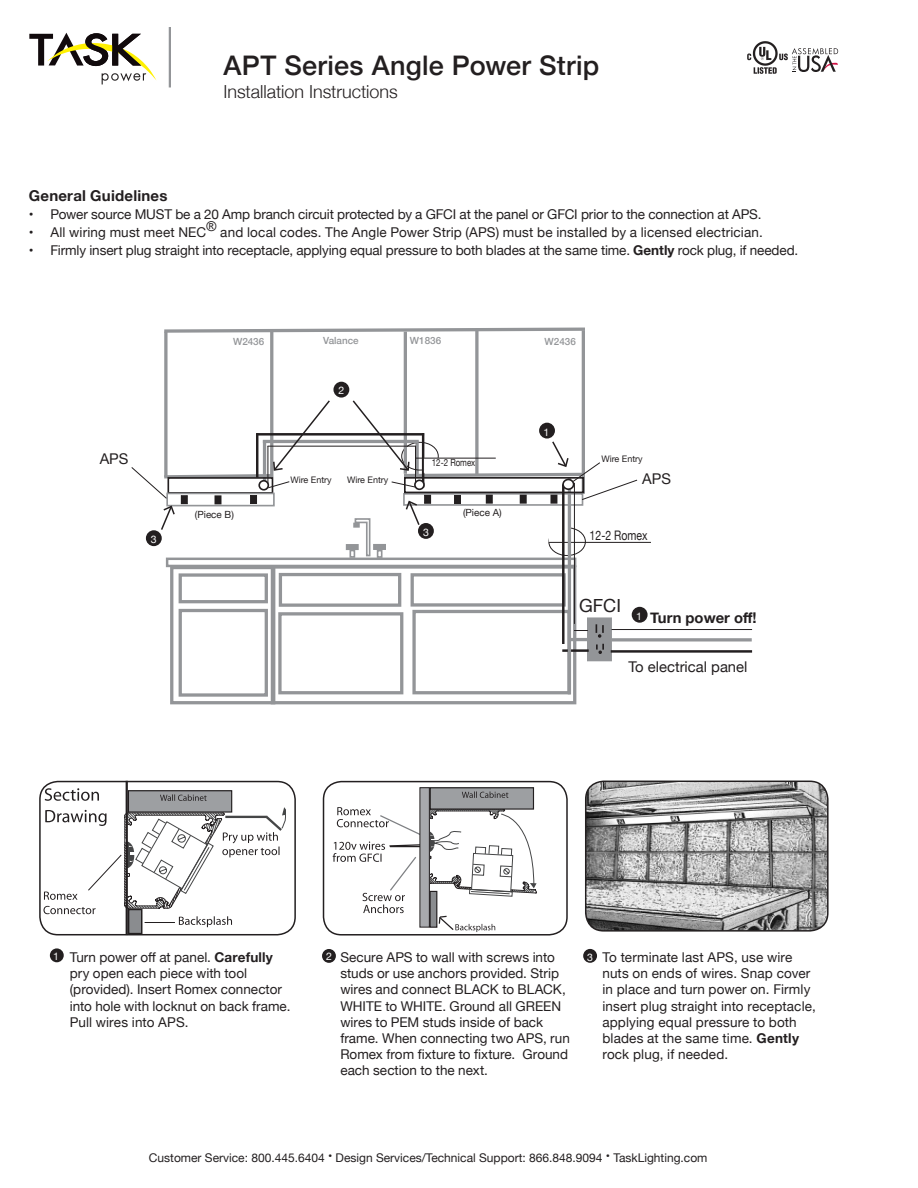
<style>
.page{position:relative;width:918px;height:1188px;background:#fff}
.page>*{position:absolute;margin:0;border:0;box-sizing:border-box;transform-origin:0 0}
.t1{font:500 27px "Helvetica Neue";letter-spacing:.01em;color:#231f20}
.text{font:18.15px "Helvetica Neue";color:#231f20}
.t2{font:300 18px "Helvetica Neue";letter-spacing:-.005em;color:#231f20}
.Paragraph_Style_1{font:700 15px "Helvetica Neue";letter-spacing:.015em;color:#231f20}
.t3{font:14.85px "Helvetica Neue";color:#231f20}
.t4{font:700 14.85px "Helvetica Neue";color:#231f20}
.Paragraph_Style_1-2{font:13.5px/16.2px "Helvetica Neue";color:#231f20}
.small_text{font:13.2px "Helvetica Neue";color:#231f20;scale:.8 1}
.t5{font:12px "Helvetica Neue";color:#231f20}
.t6{font:10.5px "Helvetica Neue";color:#fff}
.t7{font:500 9.9px "Helvetica Neue";color:#939598}
.small_text-2{font:9.9px "Helvetica Neue";color:#231f20}
.small_text-3{font:9.9px "Helvetica Neue";color:#231f20;scale:.8 1}
.t8{font:9px "Helvetica Neue";color:#231f20}
.s1{font-weight:700}
</style>
<div class="page">
<svg style="left:792px;top:48px;width:46px;height:24px"></svg>
<img style="left:747px;top:41px;width:41px;height:33px">
<hr style="left:169px;top:27px;width:2px;height:60px;background:#939598">
<svg style="left:29px;top:33px;width:127px;height:51px"></svg>
<svg style="left:612px;top:638px;width:140px;height:4px"></svg>
<hr style="left:570px;top:638px;width:18px;height:3px;background:#939598">
<div style="left:587px;top:617px;width:25px;height:44px;background:#939598"></div>
<svg style="left:596px;top:624px;width:8px;height:14px"></svg>
<svg style="left:596px;top:644px;width:8px;height:10px"></svg>
<hr style="left:612px;top:629px;width:140px;height:1px;background:#231f20">
<hr style="left:611px;top:650px;width:141px;height:3px;background:#231f20">
<div style="left:166px;top:558px;width:410px;height:9px;border:2px solid #939598"></div>
<div style="left:271px;top:565px;width:305px;height:139px;border:3px solid #939598"></div>
<div style="left:411px;top:573px;width:155px;height:34px;border:3px solid #939598"></div>
<div style="left:412px;top:610px;width:159px;height:84px;border:3px solid #939598"></div>
<div style="left:170px;top:566px;width:105px;height:138px;border:3px solid #939598"></div>
<div style="left:179px;top:573px;width:89px;height:30px;border:3px solid #939598"></div>
<div style="left:179px;top:609px;width:89px;height:88px;border:3px solid #939598"></div>
<div style="left:279px;top:573px;width:122px;height:34px;border:3px solid #939598"></div>
<div style="left:278px;top:612px;width:125px;height:82px;border:3px solid #939598"></div>
<hr style="left:549px;top:542px;width:102px;height:1px;background:#231f20">
<hr style="left:562px;top:649px;width:27px;height:3px;background:#231f20">
<div style="left:346px;top:544px;width:13px;height:6px;background:#939598"></div>
<div style="left:350px;top:550px;width:5px;height:8px;border:2px solid #939598"></div>
<div style="left:377px;top:550px;width:6px;height:8px;border:2px solid #939598"></div>
<svg style="left:574px;top:630px;width:14px;height:1px"></svg>
<hr style="left:404px;top:332px;width:3px;height:142px;background:#939598">
<hr style="left:582px;top:330px;width:3px;height:164px;background:#939598">
<svg style="left:475px;top:334px;width:4px;height:65px"></svg>
<svg style="left:164px;top:334px;width:4px;height:65px"></svg>
<hr style="left:270px;top:331px;width:3px;height:146px;background:#939598">
<hr style="left:257px;top:433px;width:167px;height:3px;background:#231f20">
<hr style="left:263px;top:440px;width:156px;height:3px;background:#939598">
<hr style="left:267px;top:446px;width:149px;height:1px;background:#231f20">
<svg style="left:164px;top:327px;width:421px;height:7px"></svg>
<hr style="left:568px;top:477px;width:3px;height:217px;background:#939598">
<hr style="left:562px;top:484px;width:3px;height:160px;background:#231f20">
<hr style="left:574px;top:483px;width:1px;height:141px;background:#231f20">
<div style="left:632px;top:607px;width:16px;height:16px;background:#231f20;border-radius:50%"></div>
<div style="left:333px;top:382px;width:16px;height:16px;background:#231f20;border-radius:50%"></div>
<svg style="left:351px;top:399px;width:287px;height:158px"></svg>
<div style="left:146px;top:530px;width:16px;height:16px;background:#231f20;border-radius:50%"></div>
<svg style="left:131px;top:399px;width:200px;height:133px"></svg>
<div style="left:50px;top:948px;width:14px;height:14px;background:#231f20;border-radius:50%"></div>
<div style="left:322px;top:949px;width:14px;height:14px;background:#231f20;border-radius:50%"></div>
<img style="left:586px;top:781px;width:240px;height:150px">
<div style="left:585px;top:781px;width:244px;height:151px;border:2px solid #231f20;border-radius:18px"></div>
<div style="left:583px;top:949px;width:14px;height:14px;background:#231f20;border-radius:50%"></div>
<hr style="left:416px;top:458px;width:80px;height:1px;background:#231f20">
<div style="left:323px;top:781px;width:245px;height:155px;border:2px solid #231f20;border-radius:18px"></div>
<div style="left:420px;top:788px;width:9px;height:139px;background:#a8a9ad"></div>
<div style="left:420px;top:787px;width:10px;height:140px;border:1px solid #231f20"></div>
<div style="left:430px;top:788px;width:103px;height:21px;background:#9d9fa2"></div>
<div style="left:430px;top:787px;width:104px;height:23px;border:1px solid #231f20"></div>
<svg style="left:462px;top:791px;width:46px;height:7px"></svg>
<svg style="left:333px;top:807px;width:204px;height:125px"></svg>
<div style="left:39px;top:781px;width:257px;height:154px;border:2px solid #231f20;border-radius:18px"></div>
<svg style="left:45px;top:788px;width:54px;height:13px"></svg>
<div style="left:129px;top:909px;width:13px;height:25px;background:#8a8c8f"></div>
<div style="left:128px;top:909px;width:14px;height:25px;border:2px solid #231f20"></div>
<hr style="left:126px;top:781px;width:2px;height:154px;background:#231f20">
<svg style="left:43px;top:807px;width:242px;height:120px"></svg>
<div style="left:128px;top:791px;width:104px;height:21px;background:#9d9fa2"></div>
<div style="left:128px;top:790px;width:104px;height:23px;border:1px solid #231f20"></div>
<svg style="left:160px;top:794px;width:47px;height:7px"></svg>
<p class="t1" style="left:224px;top:44px;width:377px">APT Series Angle Power Strip</p>
<p class="t2" style="left:224px;top:77px;width:176px">Installation Instructions</p>
<p class="Paragraph_Style_1" style="left:29px;top:184px;width:140px">General Guidelines</p>
<p class="Paragraph_Style_1-2" style="left:29px;top:207px;width:734px">• Power source MUST be a 20 Amp branch circuit protected by a GFCI at the panel or GFCI prior to the connection at APS.</p>
<p class="Paragraph_Style_1-2" style="left:29px;top:225px;width:735px">• All wiring must meet NEC<sup>®</sup> and local codes. The Angle Power Strip (APS) must be installed by a licensed electrician.</p>
<p class="Paragraph_Style_1-2" style="left:29px;top:243px;width:771px">• Firmly insert plug straight into receptacle, applying equal pressure to both blades at the same time. <span class="s1">Gently</span> rock plug, if needed.</p>
<p class="t3" style="left:100px;top:448px;width:30px">APS</p>
<p class="t6" style="left:151px;top:532px;width:7px">3</p>
<p class="t7" style="left:233px;top:334px;width:33px">W2436</p>
<p class="t7" style="left:323px;top:333px;width:37px">Valance</p>
<p class="t6" style="left:338px;top:383px;width:7px">2</p>
<p class="t7" style="left:410px;top:332px;width:33px">W1836</p>
<p class="t7" style="left:545px;top:334px;width:33px">W2436</p>
<p class="small_text-3" style="left:432px;top:455px;width:56px">12-2 Romex</p>
<p class="t6" style="left:543px;top:424px;width:7px">1</p>
<p class="t8" style="left:601px;top:453px;width:43px">Wire Entry</p>
<p class="small_text-2" style="left:195px;top:507px;width:41px">(Piece B)</p>
<p class="t8" style="left:290px;top:473px;width:43px">Wire Entry</p>
<p class="t8" style="left:347px;top:473px;width:43px">Wire Entry</p>
<p class="t3" style="left:642px;top:468px;width:30px">APS</p>
<p class="t6" style="left:423px;top:524px;width:7px">3</p>
<p class="small_text-2" style="left:463px;top:505px;width:40px">(Piece A)</p>
<p class="small_text" style="left:590px;top:526px;width:74px">12-2 Romex</p>
<p class="text" style="left:579px;top:593px;width:43px">GFCI</p>
<p class="t4" style="left:650px;top:606px;width:108px">Turn power off!</p>
<p class="t3" style="left:628px;top:656px;width:121px">To electrical panel</p>
<p class="t6" style="left:636px;top:608px;width:7px">1</p>
<p class="Paragraph_Style_1-2" style="left:70px;top:950px;width:222px">Turn power off at panel. <span class="s1">Carefully </span>pry open each piece with tool (provided). Insert Romex connector into hole with locknut on back frame.<br>Pull wires into APS.</p>
<p class="Paragraph_Style_1-2" style="left:340px;top:950px;width:231px">Secure APS to wall with screws into studs or use anchors provided. Strip wires and connect BLACK to BLACK, WHITE to WHITE. Ground all GREEN wires to PEM studs inside of back frame. When connecting two APS, run Romex from fixture to fixture. Ground each section to the next.</p>
<p class="t6" style="left:53px;top:949px;width:7px">1</p>
<p class="t6" style="left:326px;top:949px;width:7px">2</p>
<p class="Paragraph_Style_1-2" style="left:602px;top:950px;width:215px">To terminate last APS, use wire nuts on ends of wires. Snap cover in place and turn power on. Firmly insert plug straight into receptacle, applying equal pressure to both blades at the same time. <span class="s1">Gently </span>rock plug, if needed.</p>
<p class="t6" style="left:587px;top:949px;width:7px">3</p>
<p class="t5" style="left:149px;top:1149px;width:560px">Customer Service: 800.445.6404 • Design Services/Technical Support: 866.848.9094 • TaskLighting.com</p>
</div>
